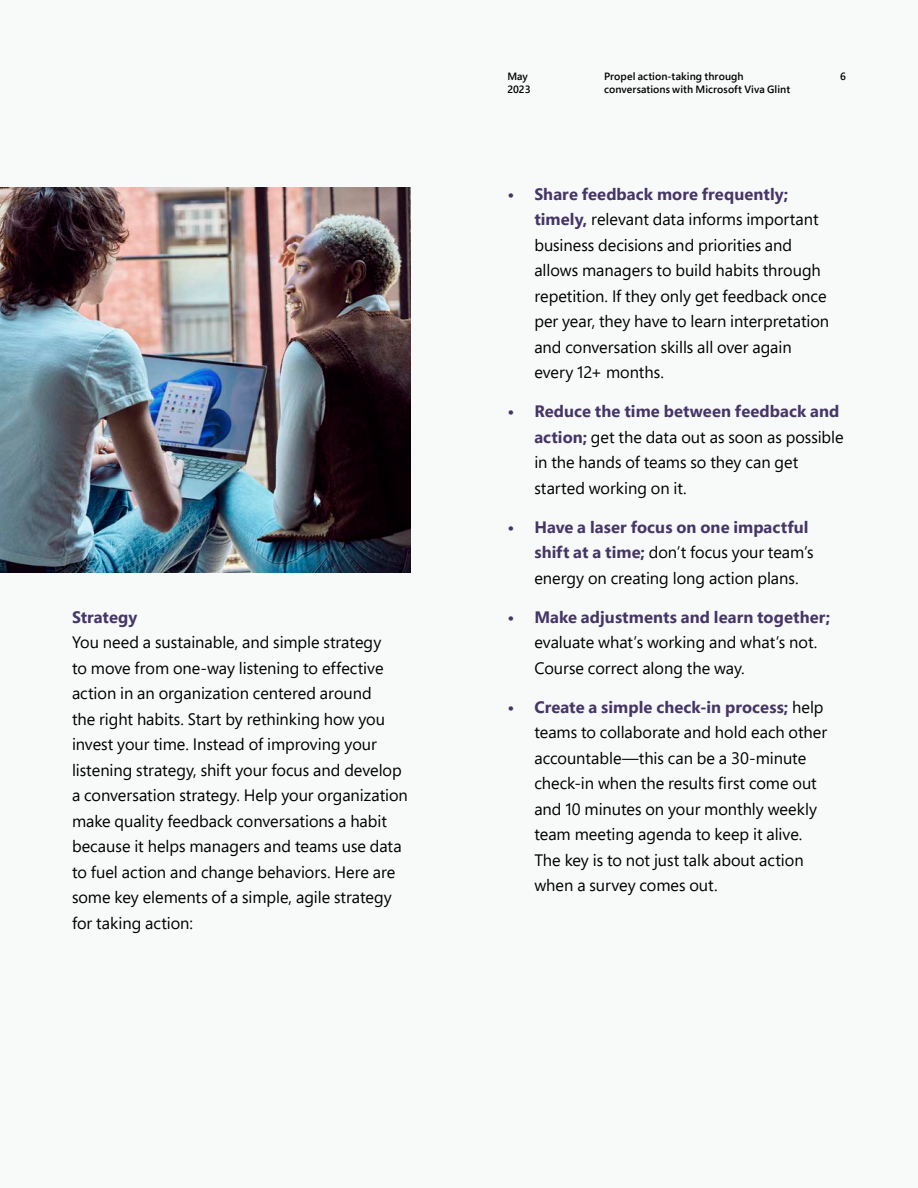
<style>
.page{position:relative;width:918px;height:1188px;background:#f8fafa}
.page>*{position:absolute;margin:0;border:0;box-sizing:border-box;transform-origin:0 0}
.Body_copy{font:16.5px/25.5px "Segoe Pro";color:#000}
.Body_copy-2{font:700 16.5px "Segoe Pro";letter-spacing:.005em;color:#463668}
.Page_Header{font:600 10.5px/13.5px "Segoe Pro";letter-spacing:.005em;color:#000}
.Page{font:600 10.5px "Segoe Pro";color:#000}
.s1{font-weight:700;color:#463668}
</style>
<div class="page">
<img style="left:0;top:188px;width:411px;height:385px">
<p class="Body_copy-2" style="left:72px;top:605px;width:67px">Strategy</p>
<p class="Body_copy" style="left:72px;top:629px;width:337px">You need a sustainable, and simple strategy<br>to move from one-way listening to effective action in an organization centered around<br>the right habits. Start by rethinking how you invest your time. Instead of improving your listening strategy, shift your focus and develop a conversation strategy. Help your organization make quality feedback conversations a habit because it helps managers and teams use data to fuel action and change behaviors. Here are some key elements of a simple, agile strategy for taking action:</p>
<p class="Page_Header" style="left:507px;top:69px;width:25px">May<br>2023</p>
<p class="Page_Header" style="left:604px;top:69px;width:188px">Propel action-taking through conversations with Microsoft Viva Glint</p>
<p class="Page" style="left:840px;top:69px;width:7px">6</p>
<p class="Body_copy" style="left:534px;top:181px;width:296px;text-indent:-27px"><span class="s1">• Share feedback more frequently; timely,</span> relevant data informs important business decisions and priorities and allows managers to build habits through repetition. If they only get feedback once per year, they have to learn interpretation and conversation skills all over again every 12+ months.</p>
<p class="Body_copy" style="left:534px;top:398px;width:311px;text-indent:-27px"><span class="s1">• Reduce the time between feedback and action;</span> get the data out as soon as possible in the hands of teams so they can get started working on it.</p>
<p class="Body_copy" style="left:534px;top:514px;width:281px;text-indent:-27px"><span class="s1">• Have a laser focus on one impactful shift at a time;</span> don’t focus your team’s energy on creating long action plans.</p>
<p class="Body_copy" style="left:534px;top:604px;width:297px;text-indent:-27px"><span class="s1">• Make adjustments and learn together; </span>evaluate what’s working and what’s not.<br>Course correct along the way.</p>
<p class="Body_copy" style="left:534px;top:694px;width:294px;text-indent:-27px"><span class="s1">• Create a simple check-in process;</span> help teams to collaborate and hold each other accountable—this can be a 30-minute check-in when the results first come out and 10 minutes on your monthly weekly team meeting agenda to keep it alive.<br>The key is to not just talk about action when a survey comes out.</p>
</div>
